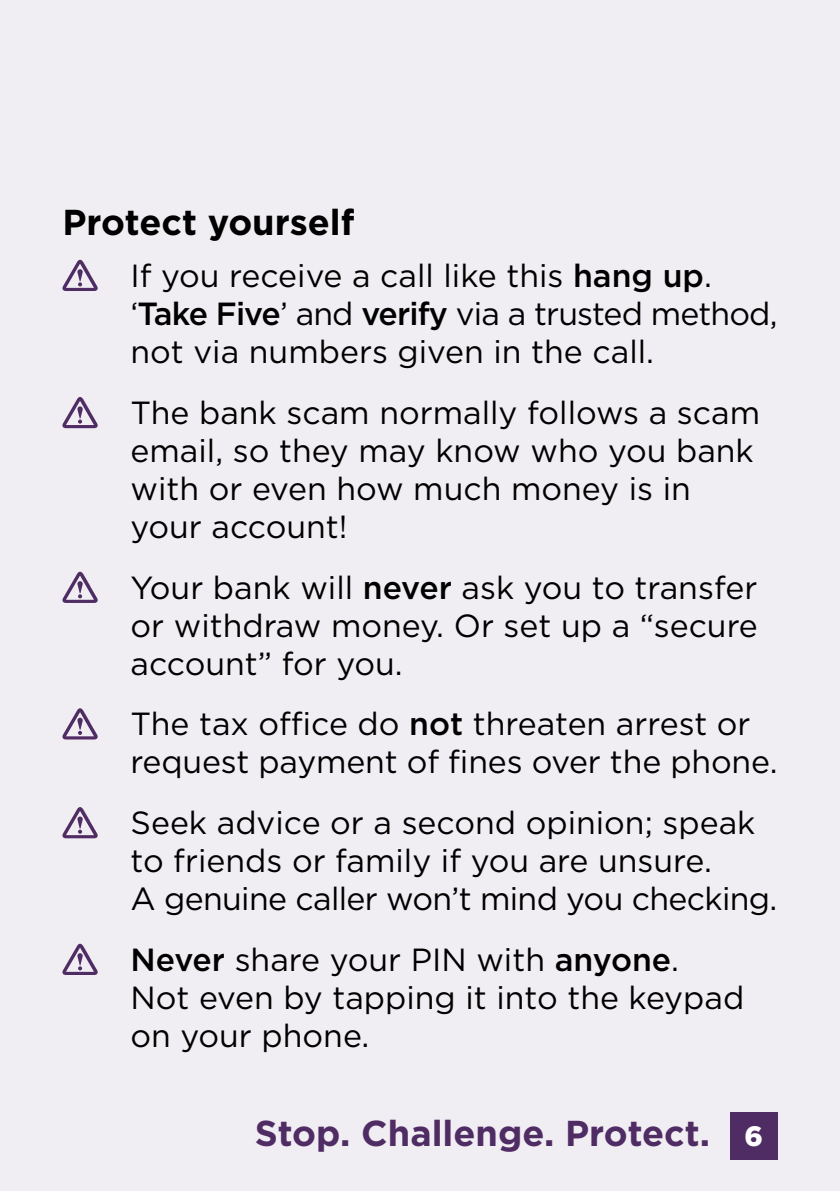
<style>
.page{position:relative;width:840px;height:1191px;background:#fff}
.page>*{position:absolute;margin:0;border:0;box-sizing:border-box;transform-origin:0 0}
.t1{font:700 36px "Gotham";color:#4f2c63}
.t2{font:700 36px "Gotham";color:#000}
.t3{font:32px/38px "Gotham";color:#000}
.t4{font:900 28px "Gotham";color:#fff}
.s1{font-weight:500}
</style>
<div class="page">
<div style="left:0;top:0;width:839px;height:1191px;background:#f1eef3"></div>
<div style="left:729px;top:1112px;width:48px;height:48px;background:#4f2c63"></div>
<svg style="left:62px;top:259px;width:36px;height:32px"></svg>
<svg style="left:62px;top:397px;width:36px;height:31px"></svg>
<svg style="left:62px;top:571px;width:36px;height:32px"></svg>
<svg style="left:62px;top:708px;width:36px;height:31px"></svg>
<svg style="left:62px;top:807px;width:36px;height:31px"></svg>
<svg style="left:62px;top:943px;width:36px;height:32px"></svg>
<p class="t2" style="left:62px;top:201px;width:293px">Protect yourself</p>
<p class="t3" style="left:130px;top:256px;width:648px">If you receive a call like this <span class="s1">hang up</span>. ‘<span class="s1">Take Five</span>’ and <span class="s1">verify</span> via a trusted method, not via numbers given in the call.</p>
<p class="t3" style="left:130px;top:393px;width:630px">The bank scam normally follows a scam email, so they may know who you bank with or even how much money is in your account!</p>
<p class="t3" style="left:130px;top:567px;width:628px;text-align:justify">Your bank will <span class="s1">never</span> ask you to transfer or withdraw money. Or set up a “secure account” for you.</p>
<p class="t3" style="left:130px;top:704px;width:648px">The tax office do <span class="s1">not</span> threaten arrest or request payment of fines over the phone.</p>
<p class="t3" style="left:130px;top:803px;width:648px">Seek advice or a second opinion; speak to friends or family if you are unsure.<br>A genuine caller won’t mind you checking.</p>
<p class="t3" style="left:130px;top:940px;width:615px"><span class="s1">Never</span> share your PIN with <span class="s1">anyone</span>.<br>Not even by tapping it into the keypad on your phone.</p>
<p class="t1" style="left:255px;top:1112px;width:456px">Stop. Challenge. Protect.</p>
<p class="t4" style="left:744px;top:1117px;width:20px">6</p>
</div>
